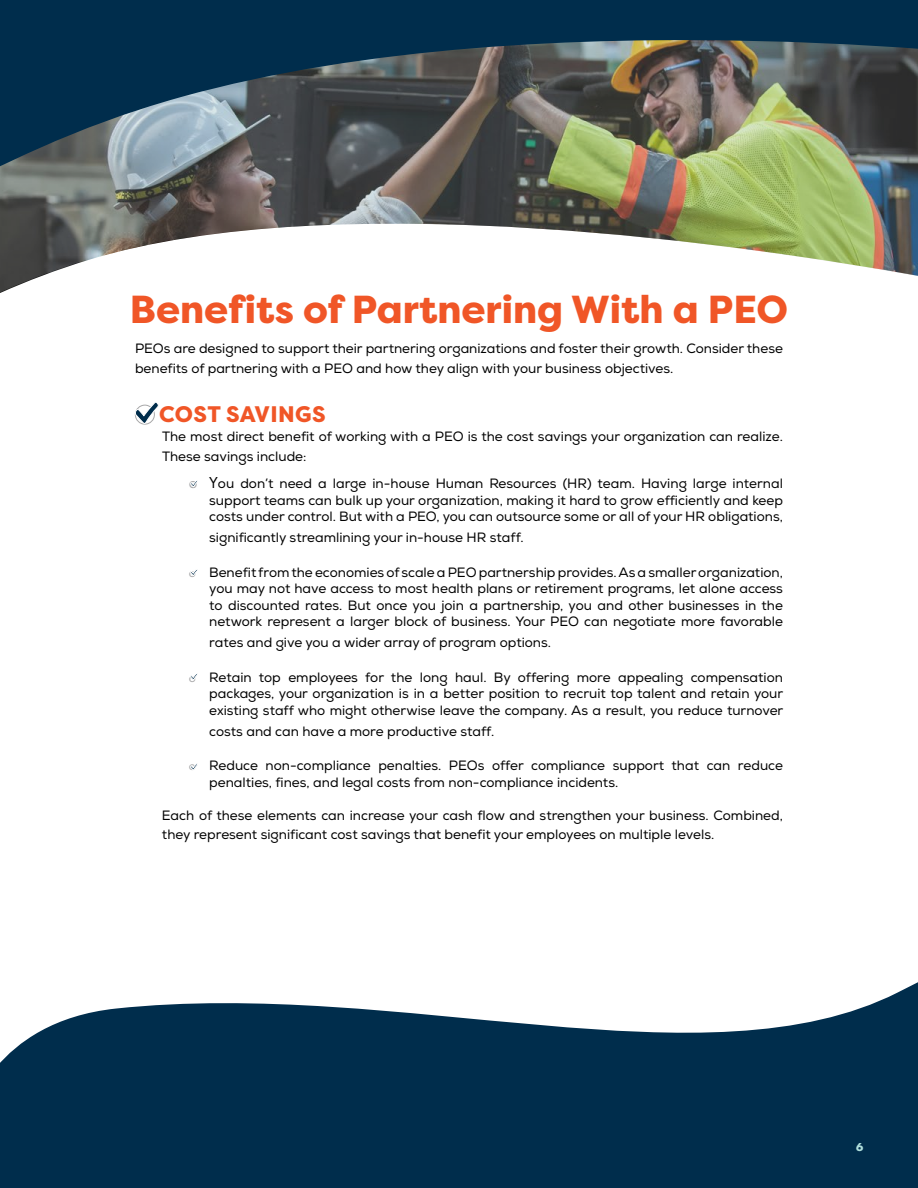
<style>
.page{position:relative;width:918px;height:1188px;background:#fff}
.page>*{position:absolute;margin:0;border:0;box-sizing:border-box;transform-origin:0 0}
.t1{font:800 39px "Filson Pro";color:#f05627}
.t2{font:800 22.5px "Filson Pro";letter-spacing:.02em;color:#f05627}
.t3{font:13.5px/16.5px "Nexa";color:#000}
.t4{font:700 12px "Futura PT";color:#b0dfdc}
.s1{font-family:"Futura PT";font-size:16.5px;color:#a8a8a9}
.s2{font-family:"Futura PT";font-size:16.5px}
.s3{font-family:"Futura PT";color:#a8a8a9}
</style>
<div class="page">
<svg style="left:0;top:982px;width:918px;height:206px;fill:#002d4c"></svg>
<svg style="left:0;top:253px;width:918px;height:40px"></svg>
<img style="left:0;top:0;width:918px;height:253px">
<svg style="left:190px;top:569px;width:8px;height:6px"></svg>
<svg style="left:190px;top:673px;width:8px;height:7px"></svg>
<svg style="left:190px;top:763px;width:7px;height:7px"></svg>
<svg style="left:190px;top:481px;width:7px;height:6px"></svg>
<svg style="left:135px;top:402px;width:24px;height:23px"></svg>
<h1 class="t1" style="left:130px;top:285px;width:660px">Benefits of Partnering With a PEO</h1>
<p class="t3" style="left:135px;top:339px;width:649px;line-height:19.5px">PEOs are designed to support their partnering organizations and foster their growth. Consider these benefits of partnering with a PEO and how they align with your business objectives.</p>
<h2 class="t2" style="left:159px;top:400px;width:168px">COST SAVINGS</h2>
<p class="t3" style="left:162px;top:427px;width:622px;line-height:19.5px">The most direct benefit of working with a PEO is the cost savings your organization can realize.<br>These savings include:</p>
<p class="t3" style="left:209px;top:476px;width:575px;text-align:justify;text-indent:-20px"><span class="s1">о</span> <span class="s2">Y</span>ou don’t need a large in-house Human Resources (HR) team. Having large internal support teams can bulk up your organization, making it hard to grow efficiently and keep costs under control. But with a PEO, you can outsource some or all of your HR obligations,</p>
<p class="t3" style="left:209px;top:530px;width:316px">significantly streamlining your in-house HR staff.</p>
<p class="t3" style="left:209px;top:564px;width:575px;text-align:justify;text-indent:-20px"><span class="s3">о</span> Benefit from the economies of scale a PEO partnership provides. As a smaller organization, you may not have access to most health plans or retirement programs, let alone access to discounted rates. But once you join a partnership, you and other businesses in the network represent a larger block of business. Your PEO can negotiate more favorable</p>
<p class="t3" style="left:209px;top:635px;width:343px">rates and give you a wider array of program options.</p>
<p class="t3" style="left:209px;top:669px;width:576px;text-align:justify;text-indent:-20px"><span class="s3">о</span> Retain top employees for the long haul. By offering more appealing compensation packages, your organization is in a better position to recruit top talent and retain your existing staff who might otherwise leave the company. As a result, you reduce turnover</p>
<p class="t3" style="left:209px;top:723px;width:287px">costs and can have a more productive staff.</p>
<p class="t3" style="left:209px;top:758px;width:575px;text-indent:-20px"><span class="s3">о</span> Reduce non-compliance penalties. PEOs offer compliance support that can reduce penalties, fines, and legal costs from non-compliance incidents.</p>
<p class="t3" style="left:162px;top:806px;width:623px;line-height:19.5px">Each of these elements can increase your cash flow and strengthen your business. Combined, they represent significant cost savings that benefit your employees on multiple levels.</p>
<p class="t4" style="left:856px;top:1139px;width:9px">6</p>
</div>
